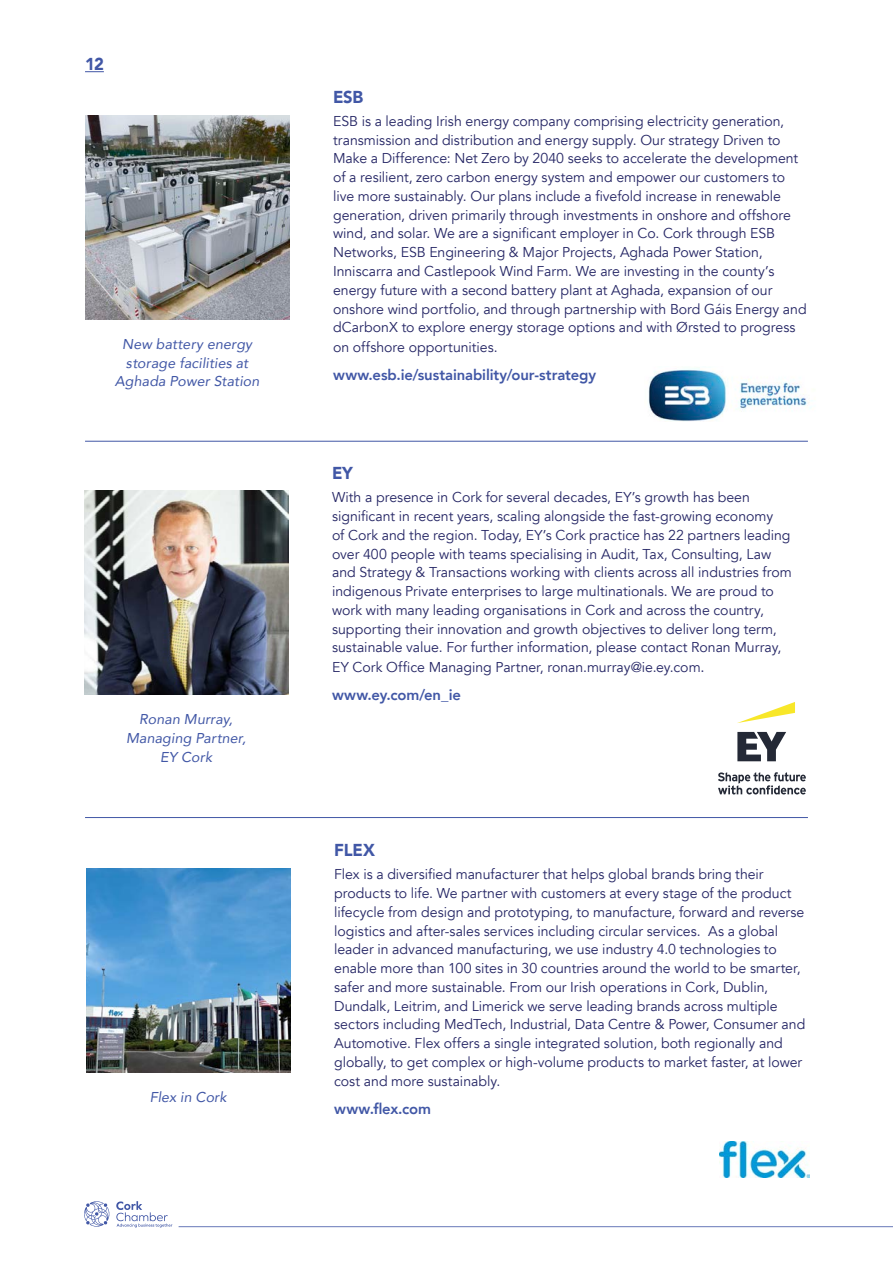
<style>
.page{position:relative;width:893px;height:1263px;background:#fff}
.page>*{position:absolute;margin:0;border:0;box-sizing:border-box;transform-origin:0 0}
.t1{font:900 17.25px "Avenir";letter-spacing:-.01em;color:#4157a6;scale:.96 1}
.t2{font:800 15px "Avenir";letter-spacing:-.005em;color:#4157a6}
.t3{font:14.25px/18.8px "Avenir";color:#252665}
.t4{font:italic 14.25px/18.8px "Avenir";letter-spacing:.01em;color:#4157a6;text-align:center}
.s1{font-size:15px}
</style>
<div class="page">
<svg style="left:116px;top:1201px;width:56px;height:26px"></svg>
<svg style="left:84px;top:1201px;width:26px;height:26px"></svg>
<hr style="left:179px;top:1226px;width:714px;height:1px;background:#4157a6">
<svg style="left:85px;top:71px;width:19px;height:1px"></svg>
<hr style="left:85px;top:441px;width:723px;height:1px;background:#4157a6">
<hr style="left:85px;top:817px;width:723px;height:1px;background:#4157a6">
<img style="left:720px;top:1141px;width:89px;height:37px">
<img style="left:86px;top:868px;width:204px;height:205px">
<img style="left:84px;top:491px;width:204px;height:204px">
<svg style="left:737px;top:702px;width:58px;height:21px"></svg>
<svg style="left:737px;top:732px;width:49px;height:29px"></svg>
<svg style="left:718px;top:772px;width:88px;height:22px"></svg>
<img style="left:648px;top:368px;width:162px;height:54px">
<img style="left:85px;top:115px;width:204px;height:205px">
<p class="t1" style="left:85px;top:50px;width:21px">12</p>
<p class="t4" style="left:115px;top:334px;width:146px">New battery energy storage facilities at<br>Aghada Power Station</p>
<p class="t4" style="left:126px;top:710px;width:121px">Ronan Murray,<br>Managing Partner,<br>EY Cork</p>
<p class="t4" style="left:150px;top:1087px;width:78px">Flex in Cork</p>
<p class="t1" style="left:333px;top:82px;width:33px">ESB</p>
<p class="t3" style="left:333px;top:112px;width:475px">ESB is a leading Irish energy company comprising electricity generation, transmission and distribution and energy supply. Our strategy Driven to Make a Difference: Net Zero by 2040 seeks to accelerate the development of a resilient, zero carbon energy system and empower our customers to live more sustainably. Our plans include a fivefold increase in renewable generation, driven primarily through investments in onshore and offshore wind, and solar. We are a significant employer in Co. Cork through ESB Networks, ESB Engineering &amp; Major Projects, Aghada Power Station, Inniscarra and Castlepook Wind Farm. We are investing in the county’s energy future with a second battery plant at Aghada, expansion of our onshore wind portfolio, and through partnership with Bord Gáis Energy and dCarbonX to explore energy storage options and with Ørsted to progress on offshore opportunities.</p>
<p class="t2" style="left:333px;top:363px;width:265px">www.esb.ie/sustainability/our-strategy</p>
<p class="t1" style="left:332px;top:459px;width:23px">EY</p>
<p class="t3" style="left:332px;top:488px;width:461px">With a presence in Cork for several decades, EY’s growth has been significant in recent years, scaling alongside the fast-growing economy<br>of Cork and the region. Today, EY’s Cork practice has 22 partners leading over 400 people with teams specialising in Audit, Tax, Consulting, Law and Strategy &amp; Transactions working with clients across all industries from indigenous Private enterprises to large multinationals. We are proud to work with many leading organisations in Cork and across the country, supporting their innovation and growth objectives to deliver long term, sustainable value. For further information, please contact Ronan Murray, EY Cork Office Managing Partner, ronan.murray@ie.ey.com<span class="s1">.</span></p>
<p class="t2" style="left:332px;top:683px;width:130px">www.ey.com/en_ie</p>
<p class="t1" style="left:334px;top:835px;width:44px">FLEX</p>
<p class="t3" style="left:334px;top:865px;width:473px">Flex is a diversified manufacturer that helps global brands bring their products to life. We partner with customers at every stage of the product lifecycle from design and prototyping, to manufacture, forward and reverse logistics and after-sales services including circular services. As a global leader in advanced manufacturing, we use industry 4.0 technologies to enable more than 100 sites in 30 countries around the world to be smarter, safer and more sustainable. From our Irish operations in Cork, Dublin, Dundalk, Leitrim, and Limerick we serve leading brands across multiple sectors including MedTech, Industrial, Data Centre &amp; Power, Consumer and Automotive. Flex offers a single integrated solution, both regionally and globally, to get complex or high-volume products to market faster, at lower cost and more sustainably.</p>
<p class="t2" style="left:334px;top:1097px;width:98px">www.flex.com</p>
</div>
